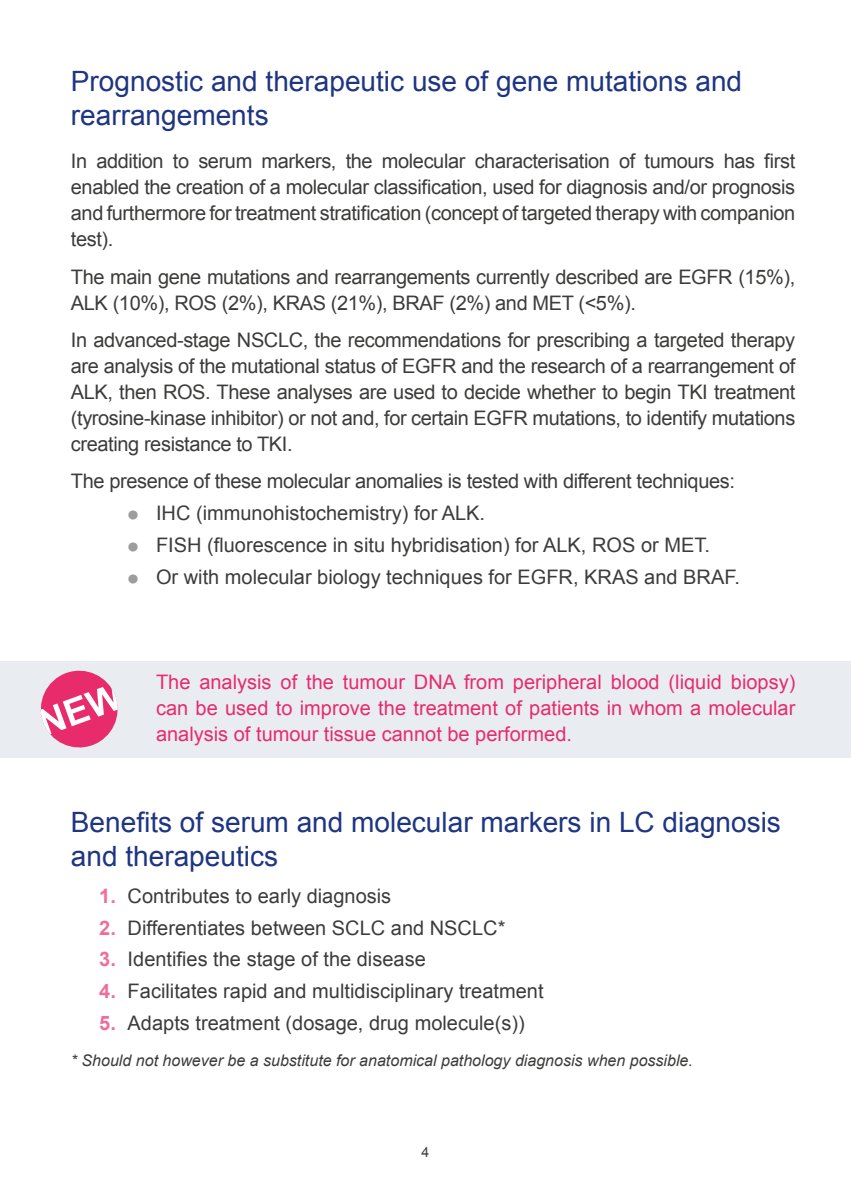
<style>
.page{position:relative;width:851px;height:1191px;background:#fff}
.page>*{position:absolute;margin:0;border:0;box-sizing:border-box;transform-origin:0 0}
.t1{font:28px/34px "Arial";color:#1e3582}
.t2{font:20px/26px "Arial";color:#3c3c3b;text-align:justify}
.t3{font:20px/26px "Arial";letter-spacing:-.02em;color:#3c3c3b}
.t4{font:20px/26px "Arial";color:#e72c6c;text-align:justify}
.t5{font:italic 16px "Arial";color:#3c3c3b}
.t6{font:14px "Arial";color:#3c3c3b}
.s1{font-weight:700;font-size:32px;color:#9d9d9c}
.s2{font-weight:700;color:#ed6e9c}
</style>
<div class="page">
<hr style="left:850px;top:0;width:1px;height:1191px;background:#fce7ef">
<div style="left:0;top:661px;width:850px;height:96px;background:#e9edf1"></div>
<svg style="left:40px;top:670px;width:78px;height:78px"></svg>
<h1 class="t1" style="left:71px;top:65px;width:672px">Prognostic and therapeutic use of gene mutations and rearrangements</h1>
<p class="t2" style="left:71px;top:148px;width:725px">In addition to serum markers, the molecular characterisation of tumours has first enabled the creation of a molecular classification, used for diagnosis and/or prognosis and furthermore for treatment stratification (concept of targeted therapy with companion test).</p>
<p class="t3" style="left:71px;top:264px;width:725px">The main gene mutations and rearrangements currently described are EGFR (15%),<br>ALK (10%), ROS (2%), KRAS (21%), BRAF (2%) and MET (&lt;5%).</p>
<p class="t2" style="left:71px;top:327px;width:725px">In advanced-stage NSCLC, the recommendations for prescribing a targeted therapy are analysis of the mutational status of EGFR and the research of a rearrangement of ALK, then ROS. These analyses are used to decide whether to begin TKI treatment (tyrosine-kinase inhibitor) or not and, for certain EGFR mutations, to identify mutations creating resistance to TKI.</p>
<p class="t3" style="left:71px;top:468px;width:665px">The presence of these molecular anomalies is tested with different techniques:</p>
<p class="t2" style="left:128px;top:500px;width:359px"><span class="s1">•</span> IHC (immunohistochemistry) for ALK.</p>
<p class="t2" style="left:128px;top:532px;width:583px"><span class="s1">•</span> FISH (fluorescence in situ hybridisation) for ALK, ROS or MET.</p>
<p class="t2" style="left:128px;top:563px;width:613px"><span class="s1">•</span> Or with molecular biology techniques for EGFR, KRAS and BRAF.</p>
<p class="t4" style="left:156px;top:669px;width:640px">The analysis of the tumour DNA from peripheral blood (liquid biopsy) can be used to improve the treatment of patients in whom a molecular analysis of tumour tissue cannot be performed.</p>
<h1 class="t1" style="left:71px;top:805px;width:711px">Benefits of serum and molecular markers in LC diagnosis and therapeutics</h1>
<p class="t2" style="left:99px;top:883px;width:293px"><span class="s2">1.</span> Contributes to early diagnosis</p>
<p class="t2" style="left:99px;top:915px;width:407px"><span class="s2">2.</span> Differentiates between SCLC and NSCLC*</p>
<p class="t2" style="left:99px;top:946px;width:328px"><span class="s2">3.</span> Identifies the stage of the disease</p>
<p class="t2" style="left:99px;top:978px;width:446px"><span class="s2">4.</span> Facilitates rapid and multidisciplinary treatment</p>
<p class="t2" style="left:99px;top:1010px;width:427px"><span class="s2">5.</span> Adapts treatment (dosage, drug molecule(s))</p>
<p class="t5" style="left:71px;top:1050px;width:623px">* Should not however be a substitute for anatomical pathology diagnosis when possible.</p>
<p class="t6" style="left:421px;top:1143px;width:9px">4</p>
</div>
